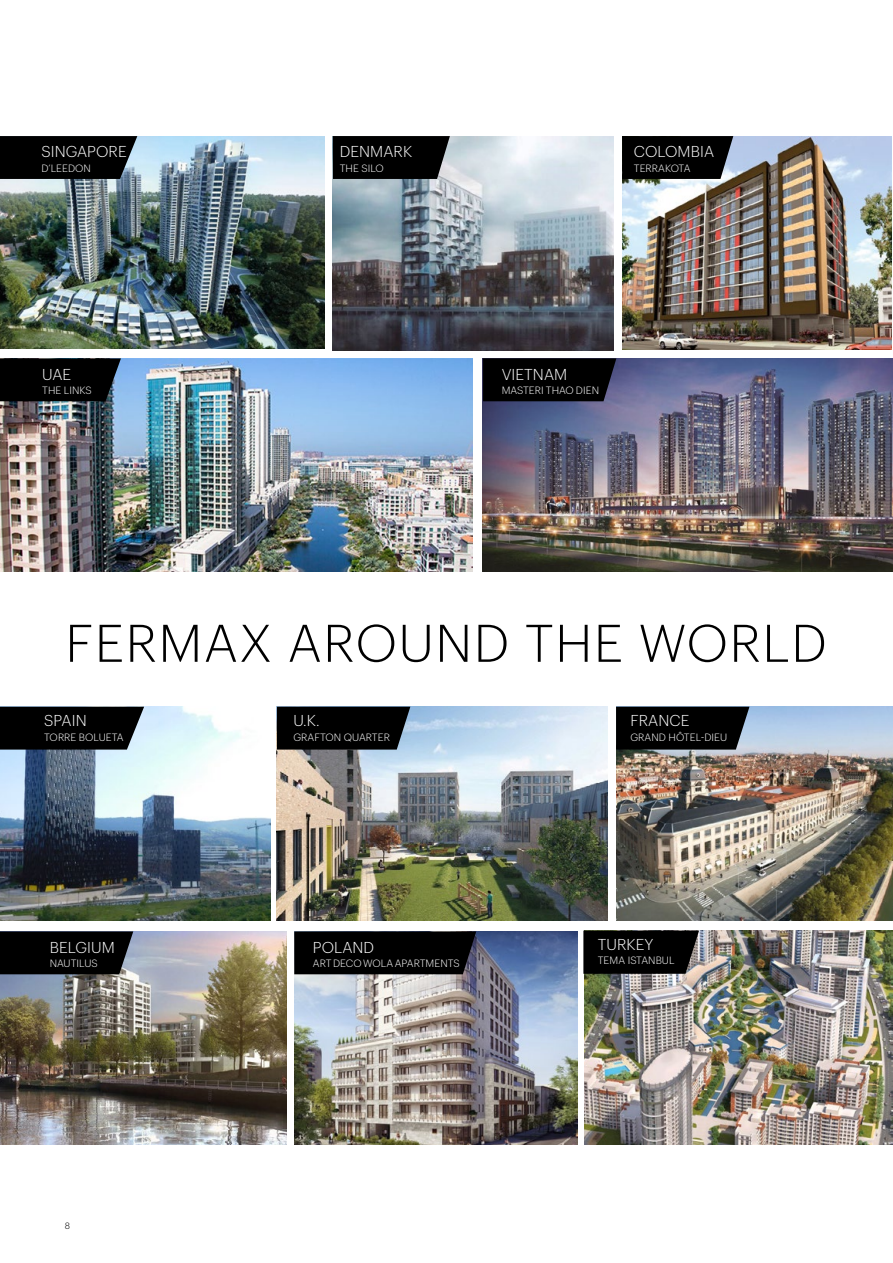
<style>
.page{position:relative;width:893px;height:1263px;background:#fff}
.page>*{position:absolute;margin:0;border:0;box-sizing:border-box;transform-origin:0 0}
.t1{font:300 51.75px "Graphik";letter-spacing:.03em;color:#000}
.t2{font:300 15.45px "Graphik";letter-spacing:.005em;color:#fff}
.t3{font:300 10.35px "Graphik";letter-spacing:.005em;color:#fff}
.t4{font:300 9px "Graphik";color:#000}
</style>
<div class="page">
<img style="left:333px;top:136px;width:281px;height:214px">
<img style="left:0;top:136px;width:324px;height:213px">
<svg style="left:0;top:136px;width:137px;height:43px;background:#0a0c0d"></svg>
<img style="left:0;top:358px;width:473px;height:214px">
<img style="left:622px;top:136px;width:270px;height:214px">
<img style="left:483px;top:358px;width:410px;height:214px">
<svg style="left:622px;top:136px;width:111px;height:43px;background:#0b0c0d"></svg>
<svg style="left:333px;top:136px;width:117px;height:43px;background:#0c0c0c"></svg>
<svg style="left:0;top:358px;width:121px;height:43px;background:#080b0e"></svg>
<svg style="left:483px;top:358px;width:133px;height:43px;background:#050407"></svg>
<img style="left:616px;top:707px;width:277px;height:213px">
<img style="left:0;top:707px;width:270px;height:213px">
<img style="left:277px;top:707px;width:331px;height:213px">
<img style="left:294px;top:931px;width:284px;height:214px">
<img style="left:0;top:931px;width:287px;height:214px">
<img style="left:584px;top:930px;width:309px;height:214px">
<div style="left:0;top:707px;width:144px;height:42px;background:#000"></div>
<div style="left:277px;top:707px;width:133px;height:42px;background:#000"></div>
<div style="left:616px;top:707px;width:133px;height:42px;background:#000"></div>
<svg style="left:583px;top:930px;width:116px;height:44px;background:#0d0d0c"></svg>
<svg style="left:0;top:931px;width:133px;height:43px;background:#090a0b"></svg>
<div style="left:294px;top:931px;width:182px;height:43px;background:#000"></div>
<h2 class="t2" style="left:42px;top:141px;width:87px">SINGAPORE</h2>
<h2 class="t2" style="left:340px;top:141px;width:74px">DENMARK</h2>
<h2 class="t2" style="left:634px;top:141px;width:82px">COLOMBIA</h2>
<p class="t3" style="left:42px;top:161px;width:51px">D’LEEDON</p>
<p class="t3" style="left:340px;top:161px;width:46px">THE SILO</p>
<p class="t3" style="left:634px;top:161px;width:58px">TERRAKOTA</p>
<h2 class="t2" style="left:42px;top:363px;width:31px">UAE</h2>
<h2 class="t2" style="left:502px;top:363px;width:67px">VIETNAM</h2>
<p class="t3" style="left:42px;top:383px;width:51px">THE LINKS</p>
<p class="t3" style="left:502px;top:383px;width:99px">MASTERI THAO DIEN</p>
<h1 class="t1" style="left:65px;top:605px;width:763px">FERMAX AROUND THE WORLD</h1>
<h2 class="t2" style="left:44px;top:709px;width:44px">SPAIN</h2>
<h2 class="t2" style="left:293px;top:709px;width:28px">U.K.</h2>
<h2 class="t2" style="left:630px;top:709px;width:61px">FRANCE</h2>
<p class="t3" style="left:44px;top:729px;width:81px">TORRE BOLUETA</p>
<p class="t3" style="left:293px;top:729px;width:98px">GRAFTON QUARTER</p>
<p class="t3" style="left:630px;top:729px;width:98px">GRAND HÔTEL-DIEU</p>
<h2 class="t2" style="left:50px;top:936px;width:67px">BELGIUM</h2>
<h2 class="t2" style="left:313px;top:936px;width:63px">POLAND</h2>
<p class="t3" style="left:50px;top:956px;width:50px">NAUTILUS</p>
<p class="t3" style="left:313px;top:956px;width:148px">ART DECO WOLA APARTMENTS</p>
<p class="t4" style="left:65px;top:1219px;width:7px">8</p>
<h2 class="t2" style="left:598px;top:933px;width:57px">TURKEY</h2>
<p class="t3" style="left:598px;top:953px;width:78px">TEMA ISTANBUL</p>
</div>
